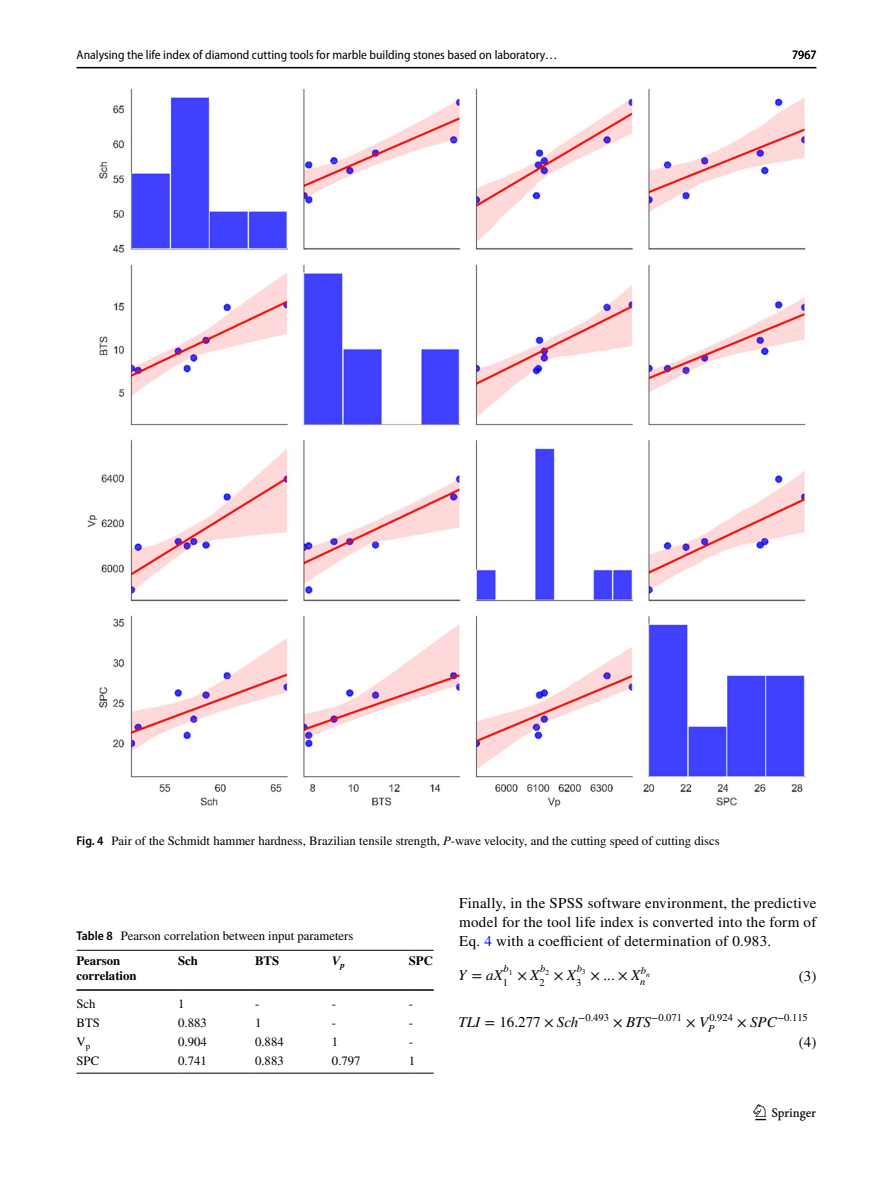
<style>
.page{position:relative;width:893px;height:1187px;background:#fff}
.page>*{position:absolute;margin:0;border:0;box-sizing:border-box;transform-origin:0 0}
.t1{font:22.5px "Springnew Regular 3";color:#000}
.t2{font:15px/18.8px "STIX";letter-spacing:.02em;color:#000;text-align:justify}
.t3{font:15px "STIX General Regular 13";color:#000}
.t4{font:15px "STIX General Italic 13";color:#000}
.t5{font:12.75px/25.5px "STIX";color:#000}
.t6{font:12.75px "Myriad Pro Semi Cn 3";color:#000}
.t7{font:700 12.75px "STIX";color:#000}
.t8{font:semi-condensed 12.75px "Myriad Pro";color:#000}
.t9{font:italic 700 12.75px "STIX";color:#000}
.t10{font:10.5px "STIX General Regular 14";color:#000}
.t11{font:10.5px "STIX General Italic 13";color:#000}
.t12{font:10.5px "STIX General Regular 13";color:#000}
.t13{font:10.5px "STIX General Italic 14";color:#000}
.s1{font-family:"Myriad Pro";font-weight:600;font-stretch:semi-condensed}
.s2{font-style:italic}
.s3{font-weight:700}
.s4{color:#00f}
.s5{font-family:"STIX Math Regular 13"}
.s6{font-family:"STIX General Italic 13"}
.s7{font-family:"STIX General Italic 14";font-size:15px}
.s8{font-family:"STIX Math Regular 14";font-size:15px}
.s9{font-size:15px}
.s10{font-family:"STIX Math Regular 14"}
</style>
<div class="page">
<hr style="left:77px;top:67px;width:739px;height:1px;background:#000">
<img style="left:87px;top:88px;width:719px;height:720px">
<hr style="left:77px;top:949px;width:101px;height:1px;background:#000">
<hr style="left:77px;top:989px;width:101px;height:1px;background:#000">
<hr style="left:178px;top:949px;width:77px;height:1px;background:#000">
<hr style="left:178px;top:989px;width:77px;height:1px;background:#000">
<hr style="left:255px;top:949px;width:77px;height:1px;background:#000">
<hr style="left:255px;top:989px;width:77px;height:1px;background:#000">
<hr style="left:332px;top:949px;width:77px;height:1px;background:#000">
<hr style="left:332px;top:989px;width:77px;height:1px;background:#000">
<svg style="left:409px;top:949px;width:25px;height:1px"></svg>
<svg style="left:409px;top:989px;width:25px;height:1px"></svg>
<hr style="left:77px;top:1072px;width:101px;height:1px;background:#000">
<hr style="left:178px;top:1072px;width:77px;height:1px;background:#000">
<hr style="left:255px;top:1072px;width:77px;height:1px;background:#000">
<hr style="left:332px;top:1072px;width:77px;height:1px;background:#000">
<svg style="left:409px;top:1072px;width:25px;height:1px"></svg>
<p class="t6" style="left:77px;top:48px;width:483px">Analysing the life index of diamond cutting tools for marble building stones based on laboratory…</p>
<p class="t8" style="left:792px;top:48px;width:26px">7967</p>
<p class="t5" style="left:77px;top:828px;width:645px"><span class="s1">Fig. 4</span> Pair of the Schmidt hammer hardness, Brazilian tensile strength, <span class="s2">P</span>-wave velocity, and the cutting speed of cutting discs</p>
<p class="t5" style="left:77px;top:923px;width:278px"><span class="s1">Table 8</span> Pearson correlation between input parameters<br><span class="s3">Pearson</span></p>
<p class="t7" style="left:77px;top:968px;width:62px">correlation</p>
<p class="t7" style="left:178px;top:953px;width:21px">Sch</p>
<p class="t7" style="left:255px;top:953px;width:26px">BTS</p>
<p class="t9" style="left:332px;top:952px;width:14px">V<sub>p</sub></p>
<p class="t7" style="left:409px;top:953px;width:26px">SPC</p>
<p class="t5" style="left:77px;top:992px;width:20px">Sch</p>
<p class="t5" style="left:178px;top:992px;width:8px">1</p>
<p class="t5" style="left:255px;top:992px;width:6px">-</p>
<p class="t5" style="left:332px;top:992px;width:6px">-</p>
<p class="t5" style="left:409px;top:992px;width:6px">-</p>
<p class="t5" style="left:77px;top:1010px;width:25px">BTS</p>
<p class="t5" style="left:178px;top:1010px;width:30px">0.883</p>
<p class="t5" style="left:255px;top:1010px;width:8px">1</p>
<p class="t5" style="left:332px;top:1010px;width:6px">-</p>
<p class="t5" style="left:409px;top:1010px;width:6px">-</p>
<p class="t5" style="left:77px;top:1029px;width:15px">V<sub>p</sub></p>
<p class="t5" style="left:178px;top:1029px;width:30px">0.904</p>
<p class="t5" style="left:255px;top:1029px;width:30px">0.884</p>
<p class="t5" style="left:332px;top:1029px;width:8px">1</p>
<p class="t5" style="left:409px;top:1029px;width:6px">-</p>
<p class="t5" style="left:77px;top:1048px;width:24px">SPC</p>
<p class="t5" style="left:178px;top:1048px;width:30px">0.741</p>
<p class="t5" style="left:255px;top:1048px;width:30px">0.883</p>
<p class="t5" style="left:332px;top:1048px;width:30px">0.797</p>
<p class="t5" style="left:409px;top:1048px;width:8px">1</p>
<p class="t2" style="left:459px;top:894px;width:359px">Finally, in the SPSS software environment, the predictive model for the tool life index is converted into the form of Eq. <span class="s4">4</span> with a coefficient of determination of 0.983.</p>
<p class="t4" style="left:458px;top:969px;width:46px">Y<span class="s5">=</span>aX</p>
<p class="t2" style="left:799px;top:967px;width:19px">(3)</p>
<p class="t11" style="left:540px;top:964px;width:11px">b<sub>2</sub></p>
<p class="t11" style="left:577px;top:964px;width:11px">b<sub>3</sub></p>
<p class="t11" style="left:503px;top:964px;width:11px">b<sub>1</sub></p>
<p class="t3" style="left:576px;top:965px;width:75px"><sub>3</sub> <span class="s5">×</span>...<span class="s5">×</span><span class="s6">X</span><sup>b</sup><sup>n</sup></p>
<p class="t12" style="left:503px;top:975px;width:75px">1 <sup>×</sup><sup>X</sup>2 <sup>×</sup><sup>X</sup></p>
<p class="t11" style="left:640px;top:977px;width:7px">n</p>
<p class="t10" style="left:458px;top:1011px;width:351px"><span class="s7">TLI</span> <span class="s8">=</span> <span class="s9">16.277</span> <span class="s8">×</span> <span class="s7">Sch</span><span class="s10">−</span>0.493 <span class="s8">×</span> <span class="s7">BTS</span><span class="s10">−</span>0.071 <span class="s8">×</span> <span class="s7">V</span>0.924 <span class="s8">×</span> <span class="s7">SPC</span><span class="s10">−</span>0.115</p>
<p class="t13" style="left:708px;top:1025px;width:8px">P</p>
<p class="t2" style="left:799px;top:1033px;width:19px">(4)</p>
<h1 class="t1" style="left:755px;top:1104px;width:62px">1 3</h1>
</div>
